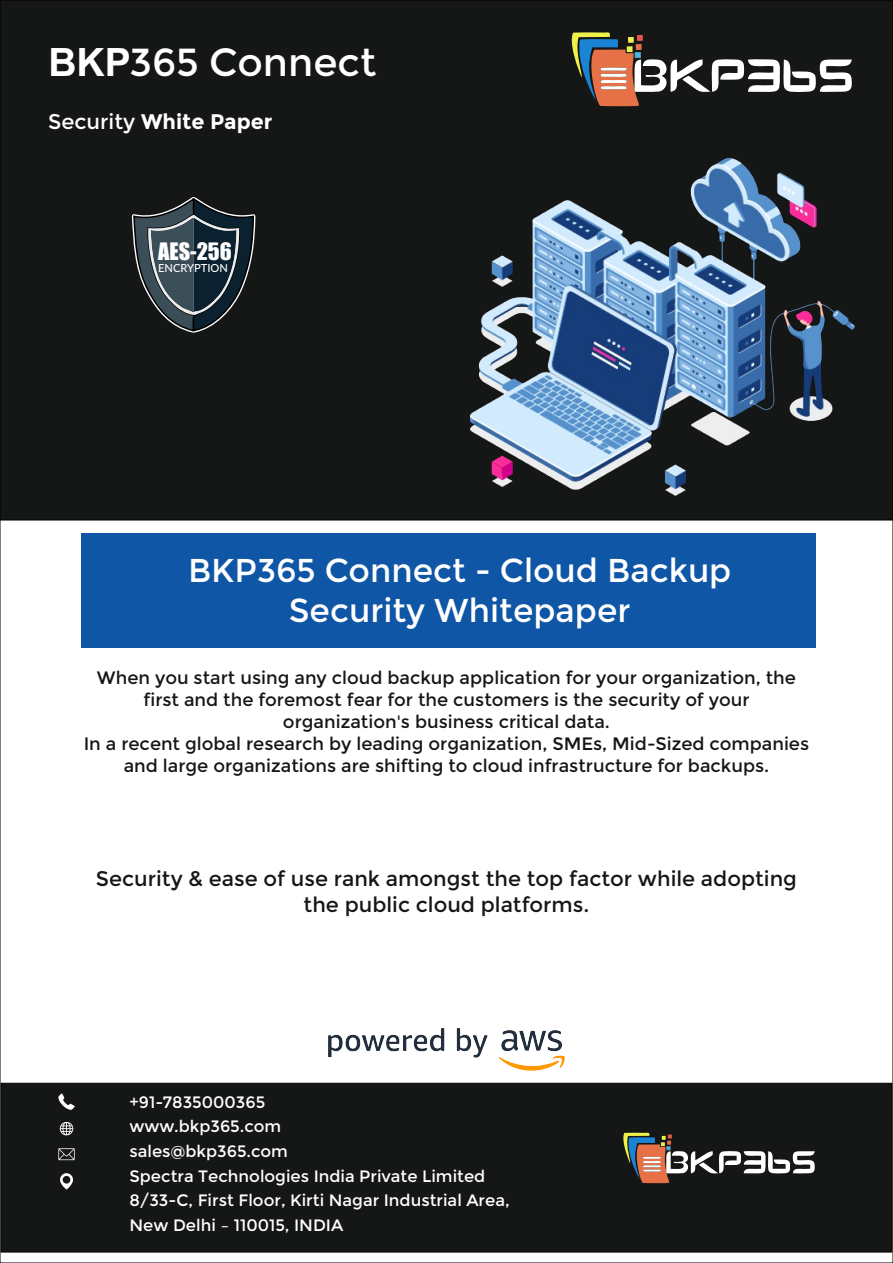
<style>
.page{position:relative;width:893px;height:1263px;background:#fff}
.page>*{position:absolute;margin:0;border:0;box-sizing:border-box;transform-origin:0 0}
.t1{font:39px "Montserrat";color:#fff}
.t2{font:33px/40.2px "Montserrat";color:#fff;text-align:center}
.t3{font:22.2px "Impact";color:#fff}
.t4{font:700 21.15px "Montserrat";color:#fff}
.t5{font:21px/25.7px "Montserrat";color:#151616;text-align:center}
.t6{font:18px/21.9px "Montserrat";color:#151616;text-align:center}
.t7{font:16.5px/24.8px "Montserrat";color:#fff}
.t8{font:500 11.1px "Lato";color:#fff}
.s1{font-family:"Arial";font-weight:700}
.s2{font-weight:400}
</style>
<div class="page">
<div style="left:0;top:0;width:893px;height:520px;background:#151616;border:1px solid #000"></div>
<img style="left:471px;top:158px;width:383px;height:338px">
<svg style="left:571px;top:32px;width:281px;height:75px"></svg>
<svg style="left:132px;top:197px;width:123px;height:136px"></svg>
<div style="left:81px;top:533px;width:735px;height:115px;background:#0f57a6"></div>
<div style="left:1px;top:1083px;width:891px;height:169px;background:#151616"></div>
<svg style="left:58px;top:1093px;width:17px;height:17px"></svg>
<svg style="left:58px;top:1148px;width:17px;height:12px"></svg>
<svg style="left:60px;top:1173px;width:13px;height:17px"></svg>
<svg style="left:60px;top:1122px;width:13px;height:13px"></svg>
<svg style="left:623px;top:1132px;width:192px;height:51px"></svg>
<img style="left:328px;top:1028px;width:237px;height:42px">
<h1 class="t1" style="left:48px;top:38px;width:329px"><span class="s1">BKP</span>365 Connect</h1>
<p class="t4" style="left:48px;top:109px;width:226px"><span class="s2">Security</span> White Paper</p>
<p class="t3" style="left:158px;top:243px;width:75px">AES-256</p>
<p class="t8" style="left:158px;top:263px;width:71px">ENCRYPTION</p>
<h2 class="t2" style="left:188px;top:550px;width:545px">BKP365 Connect - Cloud Backup<br>Security Whitepaper</h2>
<p class="t6" style="left:84px;top:667px;width:727px">When you start using any cloud backup application for your organization, the first and the foremost fear for the customers is the security of your organization's business critical data.<br>In a recent global research by leading organization, SMEs, Mid-Sized companies and large organizations are shifting to cloud infrastructure for backups.</p>
<p class="t5" style="left:96px;top:866px;width:702px">Security &amp; ease of use rank amongst the top factor while adopting the public cloud platforms.</p>
<p class="t7" style="left:129px;top:1089px;width:382px">+91-7835000365<br>www.bkp365.com<br>sales@bkp365.com<br>Spectra Technologies India Private Limited<br>8/33-C, First Floor, Kirti Nagar Industrial Area,<br>New Delhi – 110015, INDIA</p>
</div>
